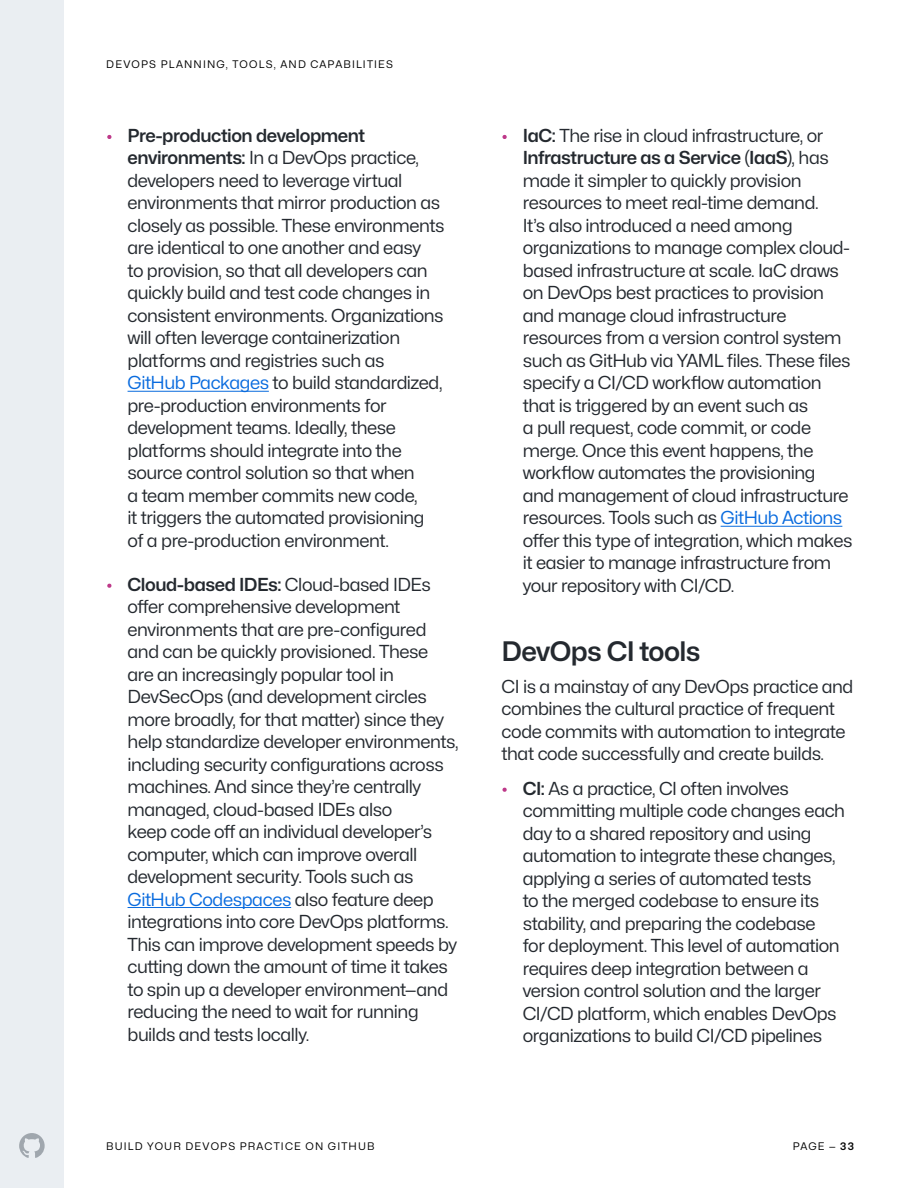
<style>
.page{position:relative;width:918px;height:1188px;background:#fff}
.page>*{position:absolute;margin:0;border:0;box-sizing:border-box;transform-origin:0 0}
.Heading_3{font:100 27px "Mona Sans";letter-spacing:-.025em;color:#24292f}
.Body{font:100 18px/22.5px "Mona Sans";letter-spacing:-.025em;color:#24292f}
.t1{font:100 10.5px "Mona Sans";letter-spacing:.115em;color:#000}
.s1{color:#fff}
.s2{color:#096bde}
</style>
<div class="page">
<div style="left:0;top:0;width:64px;height:1188px;background:#eaeef2"></div>
<svg style="left:19px;top:1133px;width:26px;height:25px"></svg>
<hr style="left:128px;top:391px;width:141px;height:1px;background:#096bde">
<hr style="left:128px;top:907px;width:163px;height:1px;background:#096bde">
<hr style="left:721px;top:526px;width:121px;height:1px;background:#096bde">
<p class="t1" style="left:106px;top:58px;width:63px">DevOps pla</p>
<p class="t1" style="left:184px;top:58px;width:58px">nning, tools</p>
<p class="t1" style="left:274px;top:58px;width:45px">, and capabilities</p>
<p class="Body" style="left:128px;top:124px;width:319px;text-indent:-21px"><span class="s1">•</span> Pre-production development environments: In a DevOps practice, developers need to leverage virtual environments that mirror production as closely as possible. These environments are identical to one another and easy<br>to provision, so that all developers can quickly build and test code changes in consistent environments. Organizations will often leverage containerization platforms and registries such as <span class="s2">GitHub Packages</span> to build standardized, pre-production environments for development teams. Ideally, these platforms should integrate into the source control solution so that when<br>a team member commits new code,<br>it triggers the automated provisioning of a pre-production environment.</p>
<p class="Body" style="left:128px;top:573px;width:332px;text-indent:-21px"><span class="s1">•</span> Cloud-based IDEs: Cloud-based IDEs offer comprehensive development environments that are pre-configured and can be quickly provisioned. These are an increasingly popular tool in DevSecOps (and development circles more broadly, for that matter) since they help standardize developer environments, including security configurations across machines. And since they’re centrally managed, cloud-based IDEs also<br>keep code off an individual developer’s computer, which can improve overall development security. Tools such as <span class="s2">GitHub Codespaces</span> also feature deep integrations into core DevOps platforms.<br>This can improve development speeds by cutting down the amount of time it takes to spin up a developer environment—and reducing the need to wait for running builds and tests locally.</p>
<p class="t1" style="left:106px;top:1139px;width:270px">BUILD YOUR DEVOPS PRACTICE ON GITHUB</p>
<p class="Body" style="left:523px;top:124px;width:331px;text-indent:-21px"><span class="s1">•</span> IaC: The rise in cloud infrastructure, or Infrastructure as a Service (IaaS), has made it simpler to quickly provision resources to meet real-time demand.<br>It’s also introduced a need among organizations to manage complex cloud&shy;based infrastructure at scale. IaC draws on DevOps best practices to provision and manage cloud infrastructure resources from a version control system such as GitHub via YAM L files. These files specify a CI/CD workflow automation that is triggered by an event such as<br>a pull request, code commit, or code merge. Once this event happens, the workflow automates the provisioning<br>and management of cloud infrastructure resources. Tools such as <span class="s2">GitHub Actions </span>offer this type of integration, which makes it easier to manage infrastructure from your repository with CI/CD.</p>
<p class="Heading_3" style="left:502px;top:635px;width:201px">DevOps CI tools</p>
<p class="Body" style="left:502px;top:675px;width:353px">CI is a mainstay of any DevOps practice and combines the cultural practice of frequent code commits with automation to integrate that code successfully and create builds.</p>
<p class="Body" style="left:523px;top:777px;width:324px;text-indent:-21px"><span class="s1">•</span> CI: As a practice, CI often involves committing multiple code changes each day to a shared repository and using automation to integrate these changes, applying a series of automated tests<br>to the merged codebase to ensure its stability, and preparing the codebase<br>for deployment. This level of automation requires deep integration between a version control solution and the larger CI/CD platform, which enables DevOps organizations to build CI/CD pipelines</p>
<p class="t1" style="left:793px;top:1139px;width:63px">PAGE — 33</p>
</div>
